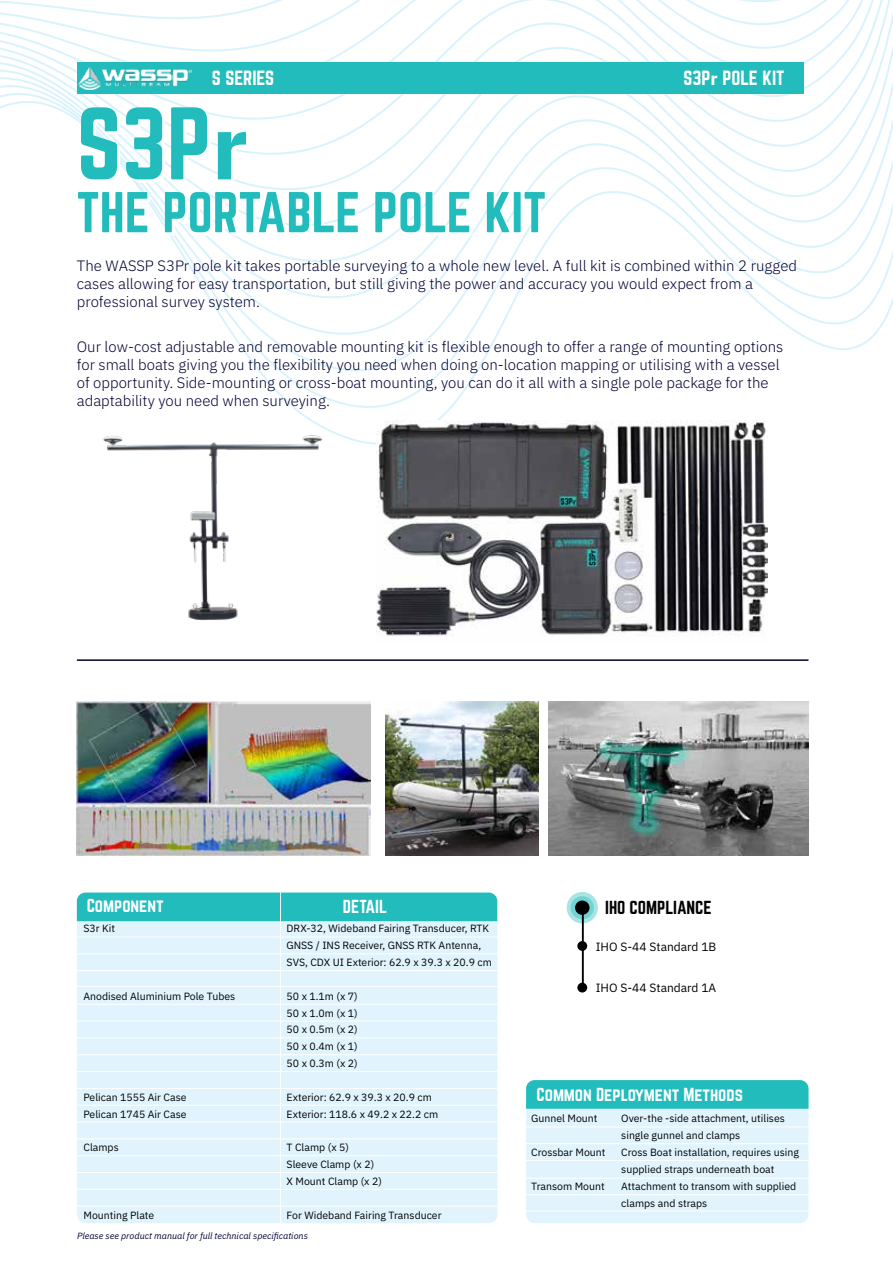
<style>
.page{position:relative;width:893px;height:1263px;background:#fff}
.page>*{position:absolute;margin:0;border:0;box-sizing:border-box;transform-origin:0 0}
.t1{font:90px "Norwester";color:#21bcbb}
.t2{font:50.25px "Norwester";color:#21bcbb}
.t3{font:18px "Norwester";color:#fff}
.t4{font:16.5px "Norwester";color:#fff}
.t5{font:16.5px "Norwester";color:#000}
.t6{font:300 15px/18px "IBM Plex Sans";color:#003}
.t7{font:12px "IBM Plex Sans";color:#000}
.t8{font:10.5px/16.8px "IBM Plex Sans";color:#000}
.t9{font:italic 9px "IBM Plex Sans";color:#003}
.s1{font-family:"IBM Plex Sans";font-weight:700}
</style>
<div class="page">
<svg style="left:197px;top:280px;width:696px;height:24px"></svg>
<svg style="left:183px;top:257px;width:710px;height:23px"></svg>
<svg style="left:170px;top:234px;width:723px;height:23px"></svg>
<svg style="left:550px;top:211px;width:343px;height:23px"></svg>
<svg style="left:0;top:0;width:893px;height:200px"></svg>
<div style="left:77px;top:892px;width:420px;height:331px;background:#e1f4fd;border-radius:9px"></div>
<div style="left:77px;top:892px;width:420px;height:29px;background:#21bcbb"></div>
<hr style="left:280px;top:892px;width:1px;height:331px;background:#fff">
<hr style="left:77px;top:1054px;width:420px;height:1px;background:#fff">
<hr style="left:77px;top:1021px;width:420px;height:1px;background:#fff">
<hr style="left:77px;top:936px;width:420px;height:1px;background:#fff">
<hr style="left:77px;top:1071px;width:420px;height:1px;background:#fff">
<hr style="left:77px;top:953px;width:420px;height:1px;background:#fff">
<hr style="left:77px;top:1088px;width:420px;height:1px;background:#fff">
<hr style="left:77px;top:1037px;width:420px;height:1px;background:#fff">
<hr style="left:77px;top:970px;width:420px;height:1px;background:#fff">
<hr style="left:77px;top:1105px;width:420px;height:1px;background:#fff">
<hr style="left:77px;top:1004px;width:420px;height:1px;background:#fff">
<hr style="left:77px;top:1122px;width:420px;height:1px;background:#fff">
<hr style="left:77px;top:986px;width:420px;height:1px;background:#fff">
<hr style="left:77px;top:1138px;width:420px;height:1px;background:#fff">
<hr style="left:77px;top:1155px;width:420px;height:1px;background:#fff">
<hr style="left:77px;top:1172px;width:420px;height:1px;background:#fff">
<hr style="left:77px;top:1189px;width:420px;height:1px;background:#fff">
<img style="left:102px;top:416px;width:242px;height:205px">
<div style="left:526px;top:1088px;width:282px;height:135px;background:#e1f4fd;border-radius:9px"></div>
<hr style="left:526px;top:1126px;width:282px;height:1px;background:#fff">
<hr style="left:526px;top:1143px;width:282px;height:1px;background:#fff">
<hr style="left:526px;top:1160px;width:282px;height:1px;background:#fff">
<hr style="left:526px;top:1178px;width:282px;height:1px;background:#fff">
<hr style="left:526px;top:1210px;width:282px;height:1px;background:#fff">
<img style="left:376px;top:420px;width:391px;height:216px">
<div style="left:77px;top:63px;width:727px;height:31px;background:#21bcbb"></div>
<div style="left:81px;top:110px;width:467px;height:125px;background:#fff"></div>
<hr style="left:77px;top:659px;width:731px;height:2px;background:#003">
<hr style="left:526px;top:1194px;width:282px;height:1px;background:#fff">
<svg style="left:526px;top:1080px;width:282px;height:29px;background:#24bcbc"></svg>
<hr style="left:77px;top:1206px;width:420px;height:1px;background:#fff">
<img style="left:77px;top:702px;width:294px;height:153px">
<img style="left:548px;top:702px;width:260px;height:153px">
<img style="left:385px;top:702px;width:153px;height:153px">
<svg style="left:567px;top:892px;width:31px;height:31px"></svg>
<svg style="left:571px;top:896px;width:23px;height:23px"></svg>
<div style="left:575px;top:900px;width:14px;height:15px;background:#000;border-radius:50%"></div>
<hr style="left:582px;top:909px;width:2px;height:75px;background:#000">
<div style="left:577px;top:941px;width:10px;height:10px;background:#000;border-radius:50%"></div>
<div style="left:577px;top:983px;width:10px;height:9px;background:#000;border-radius:50%"></div>
<img style="left:79px;top:68px;width:112px;height:22px">
<h3 class="t3" style="left:212px;top:69px;width:64px">S SERIES</h3>
<h3 class="t3" style="left:684px;top:69px;width:102px">S3P<span class="s1">r</span> POLE KIT</h3>
<h1 class="t1" style="left:77px;top:101px;width:173px">S3P<span class="s1">r</span></h1>
<h2 class="t2" style="left:77px;top:188px;width:471px">THE PORTABLE POLE KIT</h2>
<p class="t6" style="left:77px;top:255px;width:722px">The WASSP S3Pr pole kit takes portable surveying to a whole new level. A full kit is combined within 2 rugged cases allowing for easy transportation, but still giving the power and accuracy you would expect from a professional survey system.</p>
<p class="t6" style="left:77px;top:336px;width:708px">Our low-cost adjustable and removable mounting kit is flexible enough to offer a range of mounting options for small boats giving you the flexibility you need when doing on-location mapping or utilising with a vessel of opportunity. Side-mounting or cross-boat mounting, you can do it all with a single pole package for the adaptability you need when surveying.</p>
<h3 class="t4" style="left:87px;top:898px;width:79px">Component</h3>
<h3 class="t4" style="left:343px;top:899px;width:46px">DETAIL</h3>
<p class="t8" style="left:287px;top:919px;width:207px">DRX-32, Wideband Fairing Transducer, RTK<br>GNSS / INS Receiver, GNSS RTK Antenna,<br>SVS, CDX UI Exterior: 62.9 x 39.3 x 20.9 cm</p>
<p class="t8" style="left:287px;top:987px;width:73px;text-align:justify">50 x 1.1m (x 7)<br>50 x 1.0m (x 1)<br>50 x 0.5m (x 2)<br>50 x 0.4m (x 1)<br>50 x 0.3m (x 2)</p>
<p class="t8" style="left:287px;top:1088px;width:153px">Exterior: 62.9 x 39.3 x 20.9 cm<br>Exterior: 118.6 x 49.2 x 22.2 cm</p>
<p class="t8" style="left:287px;top:1138px;width:97px">T Clamp (x 5)<br>Sleeve Clamp (x 2)<br>X Mount Clamp (x 2)</p>
<p class="t8" style="left:287px;top:1206px;width:156px">For Wideband Fairing Transducer</p>
<p class="t8" style="left:83px;top:919px;width:33px">S3r Kit</p>
<p class="t8" style="left:83px;top:987px;width:153px">Anodised Aluminium Pole Tubes</p>
<p class="t8" style="left:83px;top:1088px;width:105px">Pelican 1555 Air Case<br>Pelican 1745 Air Case</p>
<p class="t8" style="left:83px;top:1138px;width:37px">Clamps</p>
<p class="t8" style="left:83px;top:1206px;width:72px">Mounting Plate</p>
<p class="t9" style="left:77px;top:1228px;width:232px">Please see product manual for full technical specifications</p>
<h3 class="t5" style="left:605px;top:900px;width:108px">IHO COMPLIANCE</h3>
<p class="t7" style="left:596px;top:937px;width:122px">IHO S-44 Standard 1B</p>
<p class="t7" style="left:596px;top:978px;width:122px">IHO S-44 Standard 1A</p>
<h3 class="t4" style="left:536px;top:1086px;width:208px">Common Deployment Methods</h3>
<p class="t8" style="left:531px;top:1109px;width:68px">Gunnel Mount</p>
<p class="t8" style="left:531px;top:1143px;width:76px">Crossbar Mount</p>
<p class="t8" style="left:531px;top:1177px;width:75px">Transom Mount</p>
<p class="t8" style="left:621px;top:1109px;width:179px">Over-the -side attachment, utilises single gunnel and clamps<br>Cross Boat installation, requires using supplied straps underneath boat<br>Attachment to transom with supplied clamps and straps</p>
</div>
